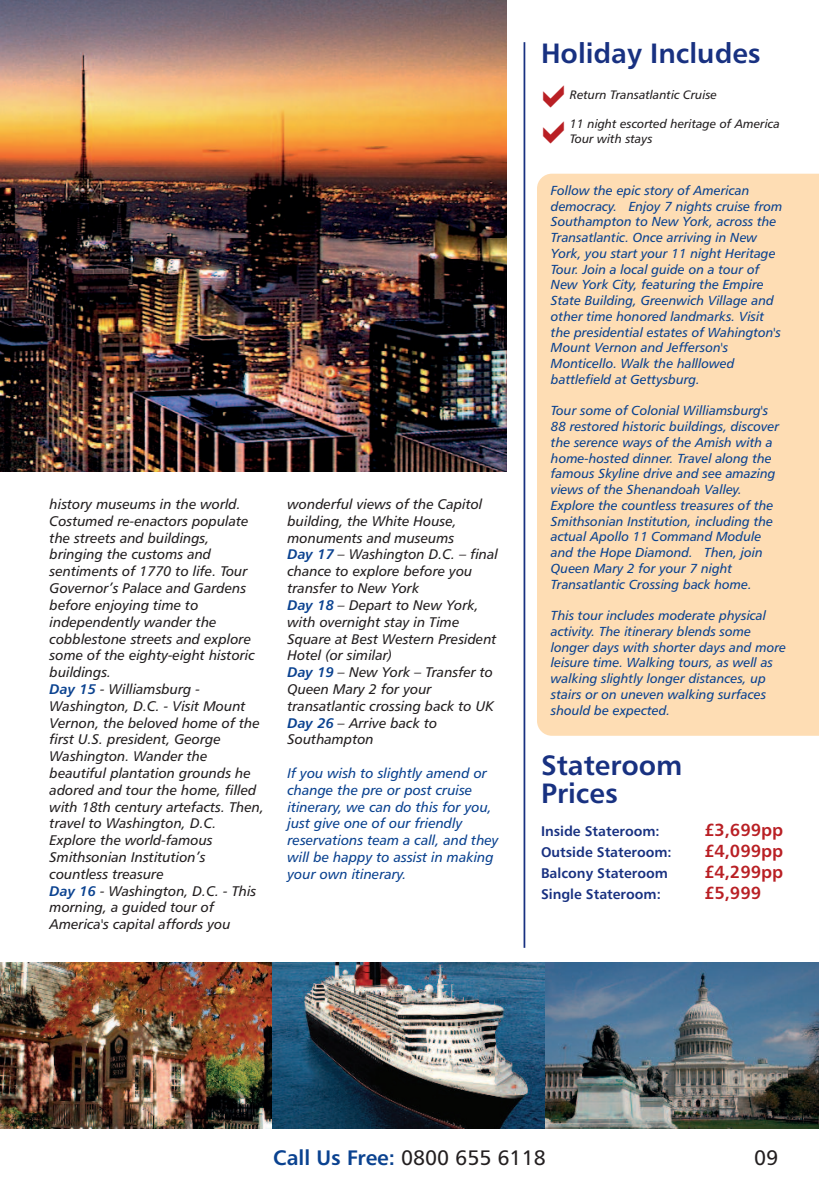
<style>
.page{position:relative;width:819px;height:1191px;background:#fff}
.page>*{position:absolute;margin:0;border:0;box-sizing:border-box;transform-origin:0 0}
.t1{font:28px/28px "Humanist 777 BT Bold B";color:#183181}
.t2{font:21px "Humanist 777 BT Bold B";color:#0a4290}
.t3{font:21px "Humanist 777 BT Roman B";color:#231f20}
.t4{font:17.5px "Humanist 777 BT Bold B";color:#b91f24}
.t5{font:14px/16.8px "Humanist 777 BT Italic B";color:#231f20}
.t6{font:14px/16.8px "Humanist 777 BT Italic B";color:#0a4290}
.t7{font:14px "Humanist 777 BT Bold B";color:#183181}
.t8{font:13.12px/15.8px "Humanist 777 BT Italic B";color:#0a4290}
.t9{font:12.25px/14.7px "Humanist 777 BT Italic B";color:#231f20}
.s1{font-family:"Humanist 777 BT Bold Italic B";color:#0a4290}
.s2{font-family:"Humanist 777 BT Roman B";color:#231f20}
</style>
<div class="page">
<div style="left:537px;top:174px;width:282px;height:562px;background:#feddb4"></div>
<img style="left:0;top:962px;width:273px;height:166px">
<img style="left:273px;top:962px;width:273px;height:166px">
<img style="left:546px;top:962px;width:273px;height:166px">
<img style="left:0;top:0;width:506px;height:471px">
<hr style="left:523px;top:42px;width:2px;height:905px;background:#183181">
<h1 class="t1" style="left:541px;top:42px;width:221px">Holiday Includes</h1>
<p class="t5" style="left:50px;top:497px;width:216px">history museums in the world.<br>Costumed re-enactors populate the streets and buildings, bringing the customs and sentiments of 1770 to life. Tour<br>Governor’s Palace and Gardens before enjoying time to independently wander the cobblestone streets and explore some of the eighty-eight historic buildings.<br><span class="s1">Day 15</span> - Williamsburg -<br>Washington, D.C. - Visit Mount<br>Vernon, the beloved home of the first U.S. president, George<br>Washington. Wander the beautiful plantation grounds he adored and tour the home, filled with 18th century artefacts. Then, travel to Washington, D.C.<br>Explore the world-famous<br>Smithsonian Institution’s countless treasure<br><span class="s1">Day 16</span> - Washington, D.C. - This morning, a guided tour of<br>America's capital affords you</p>
<p class="t5" style="left:287px;top:497px;width:212px">wonderful views of the Capitol building, the White House, monuments and museums<br><span class="s1">Day 17</span> – Washington D.C. – final chance to explore before you transfer to New York<br><span class="s1">Day 18</span> – Depart to New York, with overnight stay in Time<br>Square at Best Western President<br>Hotel (or similar)<br><span class="s1">Day 19</span> – New York – Transfer to<br>Queen Mary 2 for your transatlantic crossing back to UK<br><span class="s1">Day 26</span> – Arrive back to<br>Southampton</p>
<p class="t6" style="left:287px;top:766px;width:213px">If you wish to slightly amend or change the pre or post cruise itinerary, we can do this for you, just give one of our friendly reservations team a call, and they will be happy to assist in making your own itinerary.</p>
<p class="t9" style="left:570px;top:88px;width:149px">Return Transatlantic Cruise</p>
<p class="t9" style="left:570px;top:118px;width:211px">11 night escorted heritage of America<br>Tour with stays</p>
<p class="t8" style="left:551px;top:183px;width:233px">Follow the epic story of American democracy. Enjoy 7 nights cruise from Southampton to New York, across the Transatlantic. Once arriving in New York, you start your 11 night Heritage Tour. Join a local guide on a tour of New York City, featuring the Empire State Building, Greenwich Village and other time honored landmarks. Visit the presidential estates of Wahington's Mount Vernon and Jefferson's Monticello. Walk the halllowed battlefield at Gettysburg.</p>
<p class="t8" style="left:551px;top:404px;width:230px">Tour some of Colonial Williamsburg's 88 restored historic buildings, discover the serence ways of the Amish with a home-hosted dinner. Travel along the famous Skyline drive and see amazing views of the Shenandoah Valley.<br>Explore the countless treasures of the Smithsonian Institution, including the actual Apollo 11 Command Module and the Hope Diamond. Then, join Queen Mary 2 for your 7 night Transatlantic Crossing back home.</p>
<p class="t8" style="left:551px;top:609px;width:237px">This tour includes moderate physical activity. The itinerary blends some longer days with shorter days and more leisure time. Walking tours, as well as walking slightly longer distances, up stairs or on uneven walking surfaces should be expected.</p>
<h1 class="t1" style="left:541px;top:753px;width:143px">Stateroom<br>Prices</h1>
<p class="t7" style="left:541px;top:825px;width:120px">Inside Stateroom:</p>
<h3 class="t4" style="left:704px;top:822px;width:81px">£3,699pp</h3>
<p class="t7" style="left:541px;top:846px;width:132px">Outside Stateroom:</p>
<h3 class="t4" style="left:704px;top:843px;width:81px">£4,099pp</h3>
<p class="t7" style="left:541px;top:867px;width:128px">Balcony Stateroom</p>
<h3 class="t4" style="left:704px;top:864px;width:81px">£4,299pp</h3>
<p class="t7" style="left:541px;top:888px;width:121px">Single Stateroom:</p>
<h3 class="t4" style="left:704px;top:885px;width:59px">£5,999</h3>
<h2 class="t2" style="left:273px;top:1148px;width:274px">Call Us Free: <span class="s2">0800 655 6118</span></h2>
<h2 class="t3" style="left:754px;top:1148px;width:26px">09</h2>
</div>
